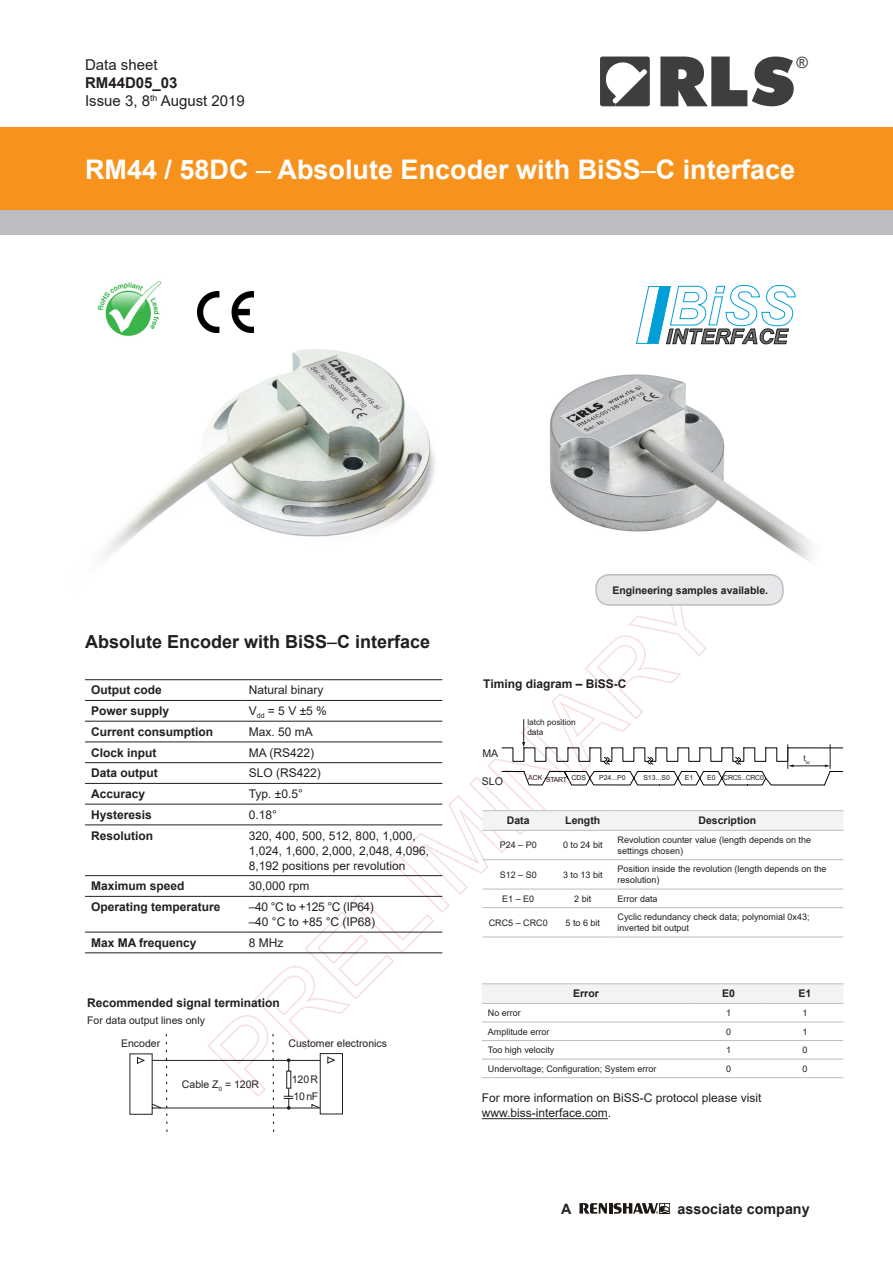
<style>
.page{position:relative;width:893px;height:1263px;background:#fff}
.page>*{position:absolute;margin:0;border:0;box-sizing:border-box;transform-origin:0 0}
.t1{font:700 27px "Arial";color:#fff}
.t2{font:700 18px "Arial";color:#231f20}
.t3{font:15.6px "Arial";color:#3e3e3f}
.t4{font:15px "Arial";color:#231f20}
.t5{font:700 15px "Arial";color:#231f20}
.t6{font:700 14.25px "Arial";color:#231f20}
.t7{font:12px/15px "Arial";color:#231f20}
.t8{font:700 12px "Arial";color:#231f20}
.t9{font:12px "Arial";letter-spacing:-.03em;color:#231f20}
.t10{font:10.65px "Arial";color:#231f20}
.t11{font:10.5px "Arial";color:#231f20}
.t12{font:700 10.5px "Arial";color:#231f20}
.t13{font:9px/10.8px "Arial";color:#231f20}
.t14{font:8.25px/9.9px "Arial";color:#231f20}
.t15{font:6.9px "Arial";color:#231f20}
.t16{font:6.9px "Arial";letter-spacing:-.04em;color:#231f20}
.t17{font:4.8px "Arial";color:#231f20}
.s1{font-weight:400}
</style>
<div class="page">
<div style="left:0;top:128px;width:893px;height:83px;background:#f7931d"></div>
<div style="left:0;top:211px;width:893px;height:24px;background:#bcbdc0"></div>
<svg style="left:660px;top:57px;width:134px;height:49px"></svg>
<svg style="left:600px;top:57px;width:50px;height:49px"></svg>
<div style="left:659px;top:1203px;width:11px;height:11px;border:1px solid #1d1814"></div>
<svg style="left:579px;top:1203px;width:90px;height:11px"></svg>
<hr style="left:85px;top:679px;width:158px;height:1px;background:#231f20">
<hr style="left:85px;top:700px;width:158px;height:1px;background:#231f20">
<hr style="left:85px;top:721px;width:158px;height:1px;background:#231f20">
<hr style="left:85px;top:741px;width:158px;height:1px;background:#231f20">
<hr style="left:85px;top:762px;width:158px;height:1px;background:#231f20">
<hr style="left:85px;top:783px;width:158px;height:1px;background:#231f20">
<hr style="left:85px;top:804px;width:158px;height:1px;background:#231f20">
<hr style="left:85px;top:824px;width:158px;height:1px;background:#231f20">
<hr style="left:85px;top:875px;width:158px;height:1px;background:#231f20">
<hr style="left:85px;top:896px;width:158px;height:1px;background:#231f20">
<hr style="left:85px;top:932px;width:158px;height:1px;background:#231f20">
<hr style="left:85px;top:952px;width:158px;height:1px;background:#231f20">
<svg style="left:130px;top:576px;width:713px;height:556px"></svg>
<hr style="left:482px;top:983px;width:208px;height:1px;background:#bcbdc0">
<hr style="left:690px;top:983px;width:77px;height:1px;background:#bcbdc0">
<hr style="left:767px;top:983px;width:76px;height:1px;background:#bcbdc0">
<hr style="left:482px;top:1003px;width:208px;height:1px;background:#bcbdc0">
<hr style="left:690px;top:1003px;width:77px;height:1px;background:#bcbdc0">
<hr style="left:767px;top:1003px;width:76px;height:1px;background:#bcbdc0">
<hr style="left:482px;top:1022px;width:208px;height:1px;background:#bcbdc0">
<hr style="left:690px;top:1022px;width:77px;height:1px;background:#bcbdc0">
<hr style="left:767px;top:1022px;width:76px;height:1px;background:#bcbdc0">
<hr style="left:482px;top:1040px;width:208px;height:1px;background:#bcbdc0">
<hr style="left:690px;top:1040px;width:77px;height:1px;background:#bcbdc0">
<hr style="left:767px;top:1040px;width:76px;height:1px;background:#bcbdc0">
<hr style="left:482px;top:1059px;width:208px;height:1px;background:#bcbdc0">
<hr style="left:690px;top:1059px;width:77px;height:1px;background:#bcbdc0">
<hr style="left:767px;top:1059px;width:76px;height:1px;background:#bcbdc0">
<hr style="left:482px;top:1077px;width:208px;height:1px;background:#bcbdc0">
<hr style="left:690px;top:1077px;width:77px;height:1px;background:#bcbdc0">
<hr style="left:767px;top:1077px;width:76px;height:1px;background:#bcbdc0">
<hr style="left:482px;top:1118px;width:126px;height:1px;background:#231f20">
<img style="left:549px;top:344px;width:262px;height:217px">
<img style="left:104px;top:350px;width:337px;height:242px">
<img style="left:97px;top:280px;width:74px;height:71px">
<img style="left:197px;top:292px;width:57px;height:40px">
<svg style="left:636px;top:285px;width:160px;height:59px"></svg>
<div style="left:596px;top:575px;width:187px;height:30px;background:#e6e7e9;border-radius:13px"></div>
<div style="left:595px;top:574px;width:189px;height:32px;border:2px solid #bcbdc0;border-radius:13px"></div>
<svg style="left:609px;top:403px;width:26px;height:17px"></svg>
<p class="t4" style="left:85px;top:55px;width:74px">Data sheet</p>
<p class="t3" style="left:796px;top:52px;width:13px">®</p>
<p class="t5" style="left:85px;top:72px;width:94px">RM44D05_03</p>
<p class="t4" style="left:85px;top:91px;width:161px">Issue 3, 8<sup>th</sup> August 2019</p>
<p class="t1" style="left:85px;top:151px;width:712px">RM44 / 58DC <span class="s1">‒</span> Absolute Encoder with BiSS<span class="s1">‒</span>C interface</p>
<p class="t2" style="left:85px;top:629px;width:347px">Absolute Encoder with BiSS<span class="s1">‒</span>C interface</p>
<p class="t8" style="left:91px;top:682px;width:72px">Output code</p>
<p class="t7" style="left:249px;top:683px;width:76px">Natural binary</p>
<p class="t8" style="left:91px;top:702px;width:80px">Power supply</p>
<p class="t7" style="left:249px;top:703px;width:80px">V<sub>dd</sub> = 5 V ±5 %</p>
<p class="t8" style="left:91px;top:723px;width:124px">Current consumption</p>
<p class="t7" style="left:249px;top:724px;width:66px">Max. 50 mA</p>
<p class="t8" style="left:91px;top:744px;width:67px">Clock input</p>
<p class="t7" style="left:249px;top:745px;width:67px">MA (RS422)</p>
<p class="t8" style="left:91px;top:765px;width:68px">Data output</p>
<p class="t7" style="left:249px;top:766px;width:74px">SLO (RS422)</p>
<p class="t8" style="left:91px;top:785px;width:56px">Accuracy</p>
<p class="t7" style="left:249px;top:786px;width:56px">Typ. ±0.5°</p>
<p class="t8" style="left:91px;top:806px;width:62px">Hysteresis</p>
<p class="t7" style="left:249px;top:807px;width:30px">0.18°</p>
<p class="t8" style="left:91px;top:827px;width:64px">Resolution</p>
<p class="t7" style="left:249px;top:828px;width:182px">320, 400, 500, 512, 800, 1,000,<br>1,024, 1,600, 2,000, 2,048, 4,096,<br>8,192 positions per revolution</p>
<p class="t8" style="left:91px;top:878px;width:95px">Maximum speed</p>
<p class="t7" style="left:249px;top:878px;width:62px">30,000 rpm</p>
<p class="t8" style="left:91px;top:898px;width:131px">Operating temperature</p>
<p class="t9" style="left:249px;top:899px;width:127px">–40 °C to +125 °C (IP64)</p>
<p class="t7" style="left:249px;top:914px;width:128px">–40 °C to +85 °C (IP68)</p>
<p class="t8" style="left:91px;top:934px;width:107px">Max MA frequency</p>
<p class="t7" style="left:249px;top:935px;width:36px">8 MHz</p>
<p class="t8" style="left:87px;top:994px;width:194px">Recommended signal termination</p>
<p class="t11" style="left:87px;top:1013px;width:119px">For data output lines only</p>
<p class="t11" style="left:121px;top:1036px;width:41px">Encoder</p>
<p class="t11" style="left:288px;top:1036px;width:100px">Customer electronics</p>
<p class="t11" style="left:182px;top:1077px;width:79px">Cable Z<sub>0</sub> = 120R</p>
<p class="t11" style="left:292px;top:1072px;width:28px">120R</p>
<p class="t11" style="left:293px;top:1089px;width:27px">10 nF</p>
<p class="t12" style="left:612px;top:583px;width:157px">Engineering samples available.</p>
<p class="t8" style="left:483px;top:675px;width:145px">Timing diagram – BiSS-C</p>
<p class="t10" style="left:482px;top:746px;width:17px">MA</p>
<p class="t10" style="left:482px;top:774px;width:23px">SLO</p>
<p class="t14" style="left:527px;top:717px;width:50px">latch position data</p>
<p class="t16" style="left:546px;top:775px;width:42px">START CDS</p>
<p class="t15" style="left:599px;top:773px;width:28px">P24...P0</p>
<p class="t15" style="left:643px;top:773px;width:28px">S13...S0</p>
<p class="t15" style="left:685px;top:773px;width:10px">E1</p>
<p class="t16" style="left:707px;top:773px;width:58px">E0 CRC5...CRC0</p>
<p class="t15" style="left:528px;top:773px;width:16px">ACK</p>
<p class="t17" style="left:804px;top:758px;width:8px"><sup>t</sup>to</p>
<p class="t12" style="left:507px;top:813px;width:24px">Data</p>
<p class="t12" style="left:565px;top:813px;width:36px">Length</p>
<p class="t12" style="left:698px;top:813px;width:59px">Description</p>
<p class="t13" style="left:500px;top:840px;width:39px">P24 – P0</p>
<p class="t13" style="left:563px;top:840px;width:41px">0 to 24 bit</p>
<p class="t13" style="left:617px;top:834px;width:195px">Revolution counter value (length depends on the settings chosen)</p>
<p class="t13" style="left:500px;top:869px;width:39px">S12 – S0</p>
<p class="t13" style="left:563px;top:869px;width:41px">3 to 13 bit</p>
<p class="t13" style="left:617px;top:864px;width:211px">Position inside the revolution (length depends on the resolution)</p>
<p class="t13" style="left:502px;top:893px;width:34px">E1 – E0</p>
<p class="t13" style="left:574px;top:893px;width:19px">2 bit</p>
<p class="t13" style="left:617px;top:893px;width:42px">Error data</p>
<p class="t13" style="left:489px;top:917px;width:61px">CRC5 – CRC0</p>
<p class="t13" style="left:565px;top:917px;width:36px">5 to 6 bit</p>
<p class="t13" style="left:617px;top:911px;width:194px">Cyclic redundancy check data; polynomial 0x43; inverted bit output</p>
<p class="t12" style="left:573px;top:986px;width:27px">Error</p>
<p class="t12" style="left:722px;top:986px;width:14px">E0</p>
<p class="t12" style="left:799px;top:986px;width:14px">E1</p>
<p class="t13" style="left:488px;top:1007px;width:35px">No error</p>
<p class="t13" style="left:726px;top:1007px;width:7px">1</p>
<p class="t13" style="left:802px;top:1007px;width:7px">1</p>
<p class="t13" style="left:488px;top:1026px;width:63px">Amplitude error</p>
<p class="t13" style="left:726px;top:1026px;width:7px">0</p>
<p class="t13" style="left:802px;top:1026px;width:7px">1</p>
<p class="t13" style="left:488px;top:1044px;width:68px">Too high velocity</p>
<p class="t13" style="left:726px;top:1044px;width:7px">1</p>
<p class="t13" style="left:802px;top:1044px;width:7px">0</p>
<p class="t13" style="left:488px;top:1063px;width:170px">Undervoltage; Configuration; System error</p>
<p class="t13" style="left:726px;top:1063px;width:7px">0</p>
<p class="t13" style="left:802px;top:1063px;width:7px">0</p>
<p class="t7" style="left:482px;top:1090px;width:281px">For more information on BiSS-C protocol please visit www.biss-interface.com.</p>
<h3 class="t6" style="left:561px;top:1199px;width:12px">A</h3>
<h3 class="t6" style="left:678px;top:1199px;width:134px">associate company</h3>
</div>
